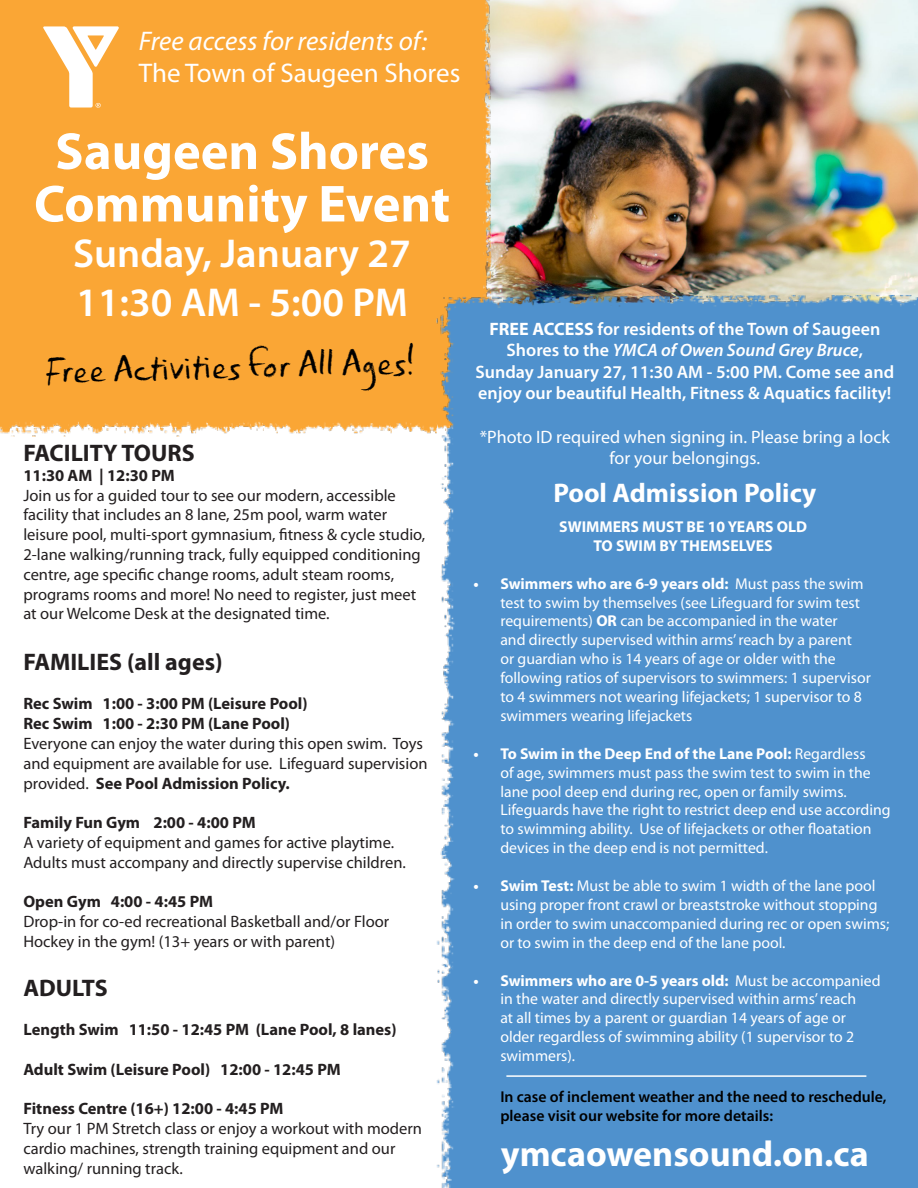
<style>
.page{position:relative;width:918px;height:1188px;background:#fff}
.page>*{position:absolute;margin:0;border:0;box-sizing:border-box;transform-origin:0 0}
.t1{font:700 52.5px/52.5px "Myriad Pro";color:#fff;text-align:center}
.t2{font:44.55px "YMCA Script";color:#000}
.t3{font:600 40.5px/48.6px "Myriad Pro";color:#fff}
.t4{font:700 36px "Myriad Pro";color:#fff}
.t5{font:italic 27px "Myriad Pro";color:#fff}
.t6{font:27px "Myriad Pro";color:#fff}
.t7{font:700 27px "Myriad Pro";color:#fff}
.t8{font:700 24px "Myriad Pro";color:#231f20}
.t9{font:600 18px/21.6px "Myriad Pro";color:#fff;text-align:center}
.t10{font:18px/21.6px "Myriad Pro";color:#fff;text-align:center}
.t11{font:16.5px/19.8px "Myriad Pro";color:#231f20}
.t12{font:700 16.5px/19.8px "Myriad Pro";color:#231f20}
.t13{font:15.75px/18.9px "Myriad Pro";color:#fff}
.t14{font:600 15.75px/18.9px "Myriad Pro";color:#000}
.t15{font:700 15.75px/18.9px "Myriad Pro";color:#fff;text-align:center}
.s1{font-weight:700}
.s2{font-style:italic}
</style>
<div class="page">
<img style="left:517px;top:0;width:401px;height:257px">
<div style="left:0;top:0;width:517px;height:437px;background:#faa635"></div>
<svg style="left:43px;top:26px;width:76px;height:82px"></svg>
<img style="left:397px;top:257px;width:521px;height:931px">
<hr style="left:506px;top:1075px;width:360px;height:2px;background:#fff">
<p class="t5" style="left:139px;top:24px;width:290px">Free access for residents of:</p>
<p class="t6" style="left:139px;top:56px;width:323px">The Town of Saugeen Shores</p>
<p class="t1" style="left:34px;top:123px;width:418px">Saugeen Shores<br>Community Event</p>
<p class="t3" style="left:73px;top:228px;width:339px">Sunday, January 27<br>11:30 AM - 5:00 PM</p>
<p class="t2" style="left:44px;top:350px;width:371px;rotate:-2deg">Free Activities for All Ages!</p>
<p class="t8" style="left:23px;top:437px;width:173px">FACILITY TOURS</p>
<p class="t11" style="left:23px;top:465px;width:403px"><span class="s1">11:30 AM | 12:30 PM<br></span>Join us for a guided tour to see our modern, accessible facility that includes an 8 lane, 25m pool, warm water leisure pool, multi-sport gymnasium, fitness &amp; cycle studio, 2-lane walking/running track, fully equipped conditioning centre, age specific change rooms, adult steam rooms, programs rooms and more! No need to register, just meet at our Welcome Desk at the designated time.</p>
<p class="t8" style="left:23px;top:646px;width:201px">FAMILIES (all ages)</p>
<p class="t12" style="left:23px;top:693px;width:286px">Rec Swim 1:00 - 3:00 PM (Leisure Pool)<br>Rec Swim 1:00 - 2:30 PM (Lane Pool)</p>
<p class="t11" style="left:23px;top:733px;width:406px">Everyone can enjoy the water during this open swim. Toys and equipment are available for use. Lifeguard supervision provided. <span class="s1">See Pool Admission Policy.</span></p>
<p class="t12" style="left:23px;top:812px;width:234px">Family Fun Gym 2:00 - 4:00 PM</p>
<p class="t11" style="left:23px;top:832px;width:384px">A variety of equipment and games for active playtime.<br>Adults must accompany and directly supervise children.</p>
<p class="t12" style="left:23px;top:891px;width:191px">Open Gym 4:00 - 4:45 PM</p>
<p class="t11" style="left:23px;top:911px;width:367px">Drop-in for co-ed recreational Basketball and/or Floor<br>Hockey in the gym! (13+ years or with parent)</p>
<p class="t8" style="left:23px;top:972px;width:86px">ADULTS</p>
<p class="t12" style="left:23px;top:1019px;width:375px">Length Swim 11:50 - 12:45 PM (Lane Pool, 8 lanes)</p>
<p class="t12" style="left:23px;top:1059px;width:319px">Adult Swim (Leisure Pool) 12:00 - 12:45 PM</p>
<p class="t12" style="left:23px;top:1098px;width:262px">Fitness Centre (16+) 12:00 - 4:45 PM</p>
<p class="t11" style="left:23px;top:1118px;width:400px">Try our 1 PM Stretch class or enjoy a workout with modern cardio machines, strength training equipment and our walking/ running track.</p>
<p class="t9" style="left:476px;top:317px;width:420px"><span class="s1">FREE ACCESS</span> for residents of the Town of Saugeen Shores to the <span class="s2">YMCA of Owen Sound Grey Bruce</span>, Sunday January 27, 11:30 AM - 5:00 PM. Come see and enjoy our beautiful Health, Fitness &amp; Aquatics facility!</p>
<p class="t10" style="left:480px;top:425px;width:412px">*Photo ID required when signing in. Please bring a lock for your belongings.</p>
<p class="t7" style="left:553px;top:475px;width:265px">Pool Admission Policy</p>
<p class="t15" style="left:559px;top:517px;width:249px">SWIMMERS MUST BE 10 YEARS OLD<br>TO SWIM BY THEMSELVES</p>
<p class="t13" style="left:500px;top:574px;width:372px;text-indent:-27px"><span class="s1">• Swimmers who are 6-9 years old:</span> Must pass the swim test to swim by themselves (see Lifeguard for swim test requirements) <span class="s1">OR</span> can be accompanied in the water<br>and directly supervised within arms’ reach by a parent<br>or guardian who is 14 years of age or older with the following ratios of supervisors to swimmers: 1 supervisor to 4 swimmers not wearing lifejackets; 1 supervisor to 8 swimmers wearing lifejackets</p>
<p class="t13" style="left:500px;top:744px;width:392px;text-indent:-27px"><span class="s1">• To Swim in the Deep End of the Lane Pool:</span> Regardless<br>of age, swimmers must pass the swim test to swim in the lane pool deep end during rec, open or family swims.<br>Lifeguards have the right to restrict deep end use according to swimming ability. Use of lifejackets or other floatation devices in the deep end is not permitted.</p>
<p class="t13" style="left:500px;top:876px;width:391px;text-indent:-27px"><span class="s1">• Swim Test:</span> Must be able to swim 1 width of the lane pool using proper front crawl or breaststroke without stopping in order to swim unaccompanied during rec or open swims; or to swim in the deep end of the lane pool.</p>
<p class="t13" style="left:500px;top:971px;width:382px;text-indent:-27px"><span class="s1">• Swimmers who are 0-5 years old:</span> Must be accompanied in the water and directly supervised within arms’ reach<br>at all times by a parent or guardian 14 years of age or older regardless of swimming ability (1 supervisor to 2 swimmers).</p>
<p class="t14" style="left:500px;top:1086px;width:388px">In case of inclement weather and the need to reschedule, please visit our website for more details:</p>
<p class="t4" style="left:501px;top:1131px;width:370px">ymcaowensound.on.ca</p>
</div>
